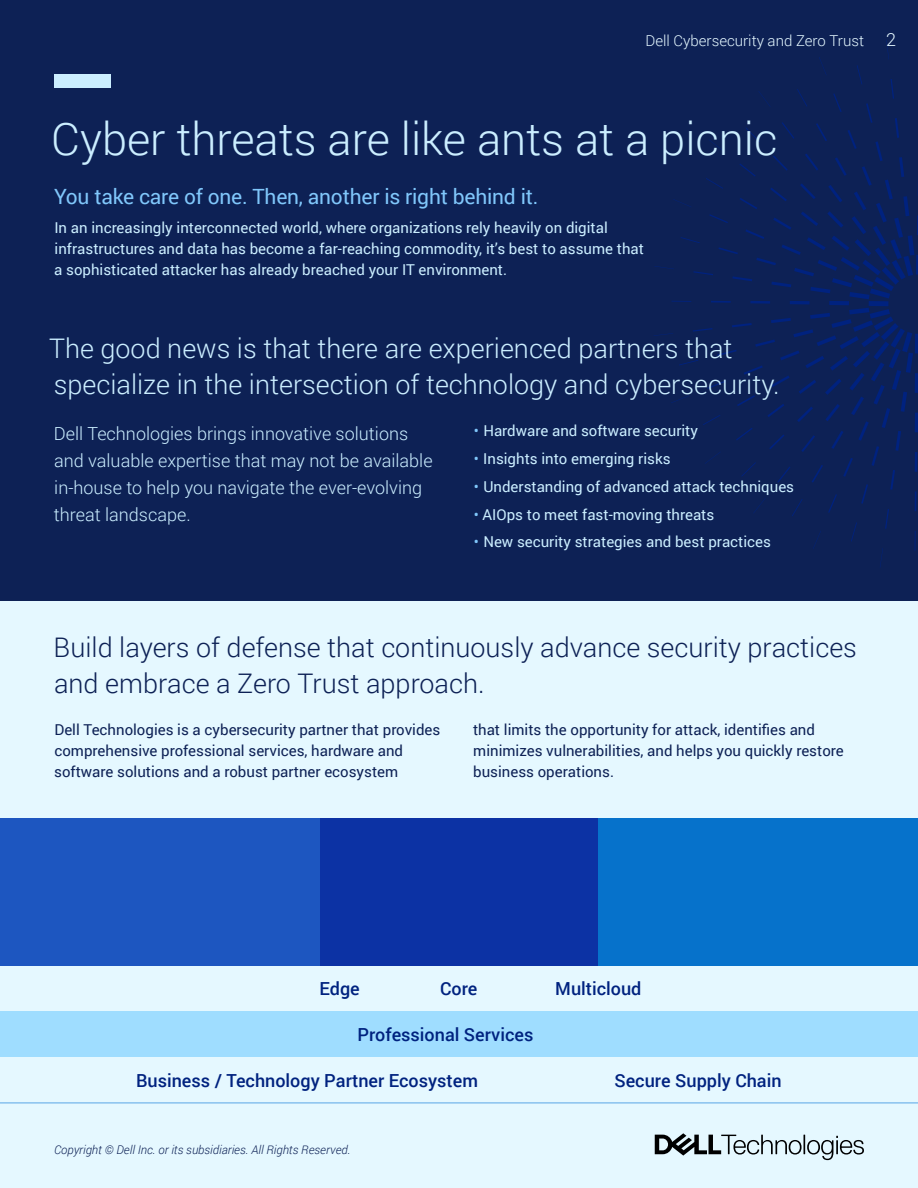
<style>
.page{position:relative;width:918px;height:1188px;background:#0d2155}
.page>*{position:absolute;margin:0;border:0;box-sizing:border-box;transform-origin:0 0}
.t1{font:300 45px "Roboto";color:#cbeeff}
.t2{font:300 27px/36px "Roboto";color:#cbeeff}
.t3{font:300 27px/36px "Roboto";color:#0d2155}
.t4{font:21px "Roboto";letter-spacing:-.01em;color:#80c7fb}
.t5{font:300 18px/27px "Roboto";color:#cbeeff}
.t6{font:500 18px "Roboto";color:#00227f}
.t7{font:15px/21px "Roboto";color:#cbeeff}
.t8{font:15px/21px "Roboto";color:#0d2155}
.t9{font:300 15px "Roboto";color:#e5f8ff}
.t10{font:italic 300 12px "Roboto";color:#0d2155}
.s1{font-size:18px}
.s2{color:#80c7fb}
</style>
<div class="page">
<div style="left:0;top:601px;width:918px;height:587px;background:#e5f8ff"></div>
<div style="left:0;top:819px;width:918px;height:147px;background:#0c32a4"></div>
<div style="left:0;top:1012px;width:918px;height:45px;background:#9fddff"></div>
<svg style="left:654px;top:40px;width:264px;height:527px"></svg>
<div style="left:54px;top:74px;width:57px;height:14px;background:#cbeeff"></div>
<hr style="left:0;top:1103px;width:918px;height:1px;background:#58a5e6">
<div style="left:0;top:819px;width:320px;height:147px;background:#1d56c0"></div>
<div style="left:598px;top:819px;width:320px;height:147px;background:#0672cb"></div>
<svg style="left:655px;top:1133px;width:209px;height:27px"></svg>
<p class="t9" style="left:646px;top:31px;width:252px">Dell Cybersecurity and Zero Trust <span class="s1">2</span></p>
<h1 class="t1" style="left:51px;top:108px;width:728px">Cyber threats are like ants at a picnic</h1>
<h3 class="t4" style="left:54px;top:182px;width:486px">You take care of one. Then, another is right behind it.</h3>
<p class="t7" style="left:54px;top:217px;width:591px">In an increasingly interconnected world, where organizations rely heavily on digital infrastructures and data has become a far-reaching commodity, it’s best to assume that a sophisticated attacker has already breached your IT environment.</p>
<h2 class="t2" style="left:49px;top:329px;width:732px">The good news is that there are experienced partners that specialize in the intersection of technology and cybersecurity.</h2>
<p class="t5" style="left:54px;top:419px;width:380px">Dell Technologies brings innovative solutions and valuable expertise that may not be available in-house to help you navigate the ever-evolving threat landscape.</p>
<p class="t7" style="left:474px;top:420px;width:226px"><span class="s2">•</span> Hardware and software security</p>
<p class="t7" style="left:474px;top:448px;width:198px"><span class="s2">•</span> Insights into emerging risks</p>
<p class="t7" style="left:474px;top:475px;width:322px"><span class="s2">•</span> Understanding of advanced attack techniques</p>
<p class="t7" style="left:474px;top:503px;width:242px"><span class="s2">•</span> AIOps to meet fast-moving threats</p>
<p class="t7" style="left:474px;top:531px;width:299px"><span class="s2">•</span> New security strategies and best practices</p>
<h2 class="t3" style="left:54px;top:628px;width:805px">Build layers of defense that continuously advance security practices and embrace a Zero Trust approach.</h2>
<p class="t8" style="left:54px;top:719px;width:388px">Dell Technologies is a cybersecurity partner that provides comprehensive professional services, hardware and software solutions and a robust partner ecosystem</p>
<p class="t8" style="left:473px;top:719px;width:372px">that limits the opportunity for attack, identifies and minimizes vulnerabilities, and helps you quickly restore business operations.</p>
<p class="t6" style="left:320px;top:976px;width:42px">Edge</p>
<p class="t6" style="left:440px;top:976px;width:39px">Core</p>
<p class="t6" style="left:555px;top:976px;width:88px">Multicloud</p>
<p class="t6" style="left:357px;top:1022px;width:178px">Professional Services</p>
<p class="t6" style="left:136px;top:1068px;width:343px">Business / Technology Partner Ecosystem</p>
<p class="t10" style="left:54px;top:1142px;width:298px">Copyright © Dell Inc. or its subsidiaries. All Rights Reserved.</p>
<p class="t6" style="left:614px;top:1068px;width:169px">Secure Supply Chain</p>
</div>
